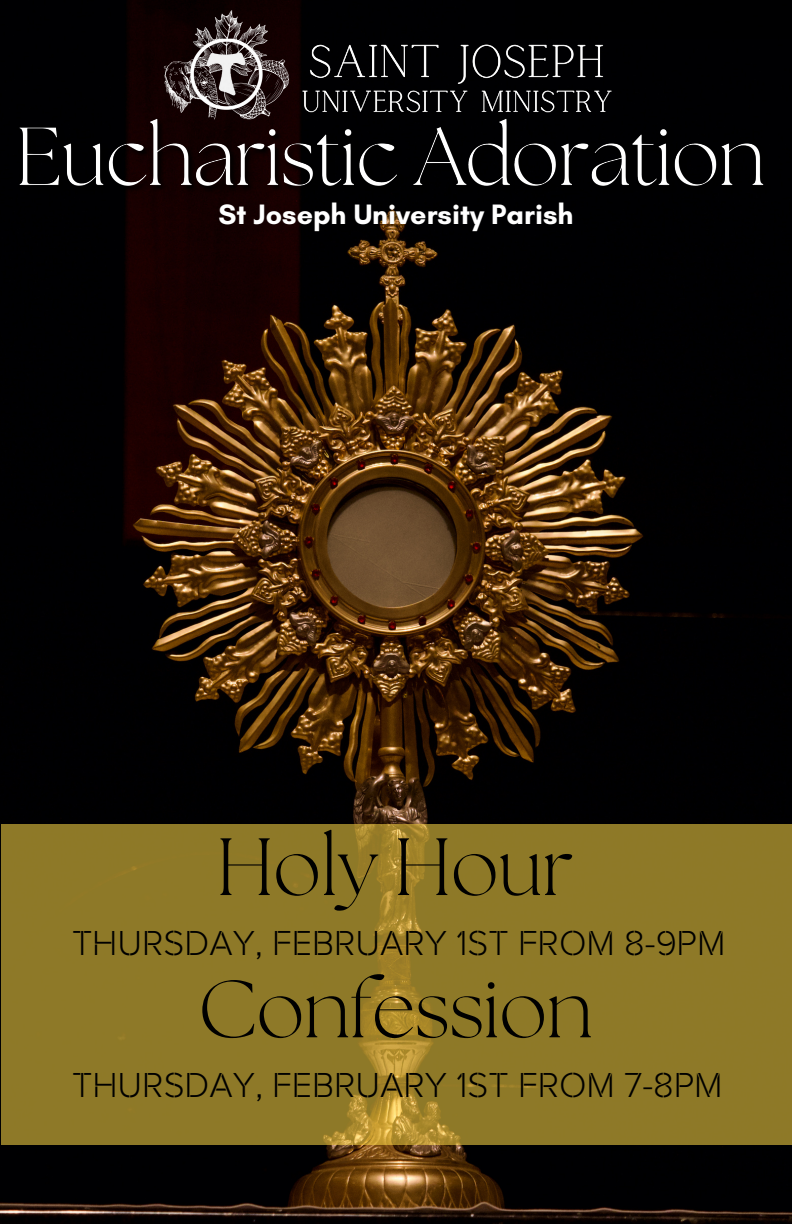
<style>
.page{position:relative;width:792px;height:1224px;background:#fff}
.page>*{position:absolute;margin:0;border:0;box-sizing:border-box;transform-origin:0 0}
.t1{font:300 81px "The Seasons";letter-spacing:-.015em;color:#000}
.t2{font:36px "Rafale BG";color:#000}
.t3{font:700 28.6px "Glacial Indifference";color:#fff}
</style>
<div class="page">
<img style="left:0;top:0;width:792px;height:1224px">
<img style="left:15px;top:115px;width:760px;height:92px">
<img style="left:161px;top:9px;width:132px;height:114px">
<img style="left:284px;top:39px;width:346px;height:75px">
<div style="left:516px;top:0;width:276px;height:39px;background:#000001"></div>
<svg style="left:1px;top:824px;width:791px;height:321px;background:#907a28"></svg>
<p class="t3" style="left:219px;top:197px;width:356px">St Joseph University Parish</p>
<p class="t1" style="left:216px;top:830px;width:359px">Holy Hour</p>
<p class="t2" style="left:72px;top:926px;width:655px">THURSDAY, FEBRUARY 1ST FROM 8-9PM</p>
<p class="t1" style="left:198px;top:972px;width:396px">Confession</p>
<p class="t2" style="left:72px;top:1069px;width:652px">THURSDAY, FEBRUARY 1ST FROM 7-8PM</p>
</div>
